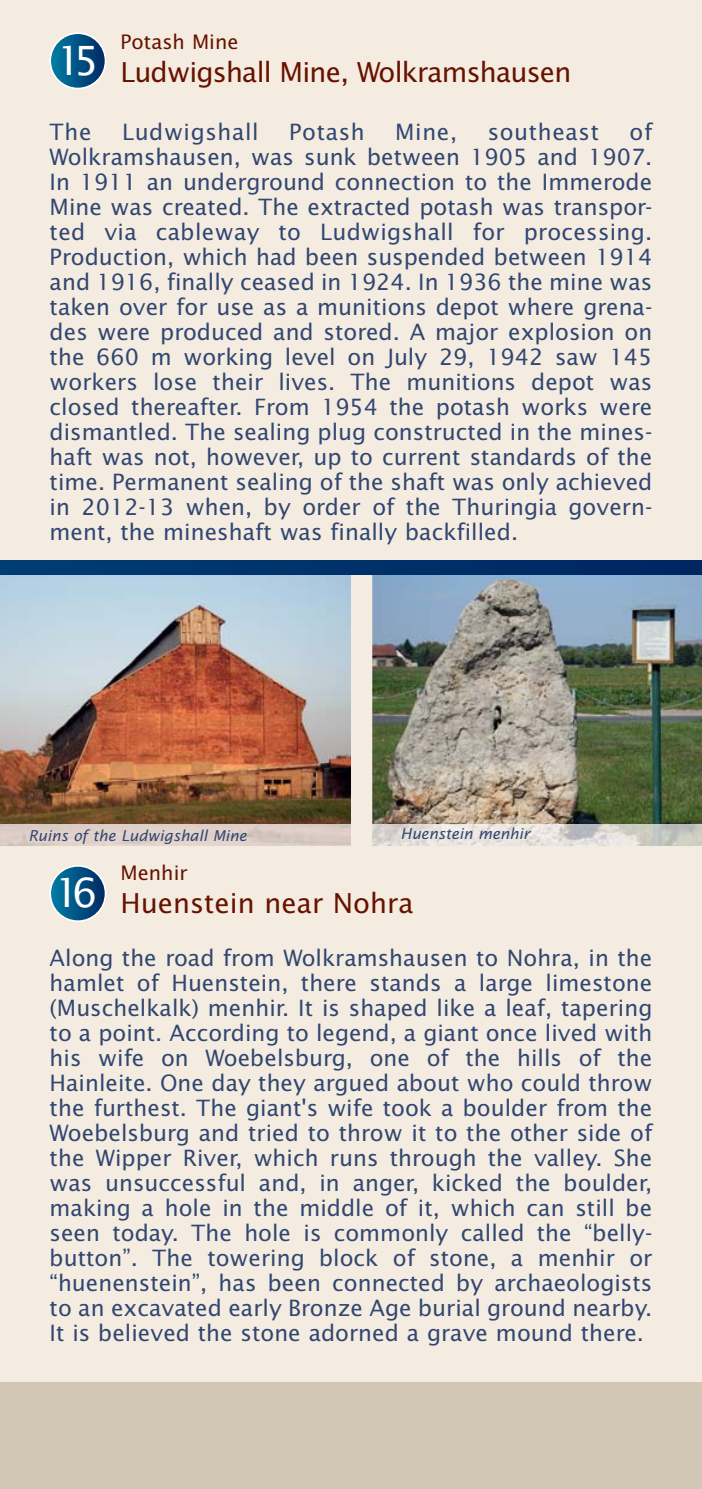
<style>
.page{position:relative;width:702px;height:1489px;background:#fff}
.page>*{position:absolute;margin:0;border:0;box-sizing:border-box;transform-origin:0 0}
.t1{font:40.25px "Lucida Sans Std";color:#fff}
.t2{font:27.5px "Lucida Sans Std";letter-spacing:-.03em;color:#671200}
.t3{font:27.5px "Lucida Sans Std";color:#671200}
.t4{font:22.5px/25px "Lucida Sans Std";color:#314671;text-align:justify}
.t5{font:22.5px "Lucida Sans Std";letter-spacing:.025em;color:#314671}
.t6{font:20px "Lucida Sans Std";color:#671200}
.t7{font:italic 15px "Lucida Sans Std";color:#314671}
</style>
<div class="page">
<div style="left:0;top:0;width:702px;height:1488px;background:#f4ece0"></div>
<div style="left:0;top:1382px;width:702px;height:106px;background:#d2c7b5"></div>
<svg style="left:50px;top:33px;width:55px;height:55px;background:#075988"></svg>
<div style="left:49px;top:32px;width:57px;height:57px;border:2px solid #fff;border-radius:50%"></div>
<svg style="left:50px;top:865px;width:55px;height:56px;background:#095a89"></svg>
<div style="left:49px;top:865px;width:57px;height:57px;border:2px solid #fff;border-radius:50%"></div>
<img style="left:0;top:574px;width:351px;height:250px">
<img style="left:372px;top:574px;width:329px;height:250px">
<img style="left:372px;top:824px;width:329px;height:21px">
<div style="left:0;top:560px;width:702px;height:14px;background:#00316a"></div>
<svg style="left:701px;top:0;width:1px;height:1488px"></svg>
<h1 class="t1" style="left:56px;top:43px;width:44px">15</h1>
<p class="t6" style="left:120px;top:33px;width:119px">Potash Mine</p>
<p class="t2" style="left:120px;top:60px;width:452px">Ludwigshall Mine, Wolkramshausen</p>
<p class="t4" style="left:50px;top:121px;width:604px;text-indent:580px">of Wolkramshausen, was sunk between 1905 and 1907.<br>In 1911 an underground connection to the Immerode Mine was created. The extracted potash was transpor&shy;ted via cableway to Ludwigshall for processing.<br>Production, which had been suspended between 1914 and 1916, finally ceased in 1924. In 1936 the mine was taken over for use as a munitions depot where grena&shy;des were produced and stored. A major explosion on the 660 m working level on July 29, 1942 saw 145 workers lose their lives. The munitions depot was closed thereafter. From 1954 the potash works were dismantled. The sealing plug constructed in the mines&shy;haft was not, however, up to current standards of the time. Permanent sealing of the shaft was only achieved in 2012-13 when, by order of the Thuringia govern&shy;ment, the mineshaft was finally backfilled.</p>
<p class="t4" style="left:50px;top:121px;width:43px">The</p>
<p class="t5" style="left:122px;top:123px;width:138px">Ludwigshall</p>
<p class="t4" style="left:289px;top:121px;width:77px">Potash</p>
<p class="t4" style="left:395px;top:121px;width:63px">Mine,</p>
<p class="t5" style="left:487px;top:123px;width:113px">southeast</p>
<p class="t7" style="left:28px;top:829px;width:220px">Ruins of the Ludwigshall Mine</p>
<p class="t7" style="left:400px;top:827px;width:131px">Huenstein menhir</p>
<h1 class="t1" style="left:55px;top:876px;width:44px">16</h1>
<p class="t6" style="left:120px;top:864px;width:69px">Menhir</p>
<p class="t3" style="left:120px;top:892px;width:294px">Huenstein near Nohra</p>
<p class="t4" style="left:50px;top:946px;width:604px">Along the road from Wolkramshausen to Nohra, in the hamlet of Huenstein, there stands a large limestone (Muschelkalk) menhir. It is shaped like a leaf, tapering to a point. According to legend, a giant once lived with his wife on Woebelsburg, one of the hills of the Hainleite. One day they argued about who could throw the furthest. The giant's wife took a boulder from the Woebelsburg and tried to throw it to the other side of the Wipper River, which runs through the valley. She was unsuccessful and, in anger, kicked the boulder, making a hole in the middle of it, which can still be seen today. The hole is commonly called the “belly&shy;button”. The towering block of stone, a menhir or “huenenstein”, has been connected by archaeologists to an excavated early Bronze Age burial ground nearby.<br>It is believed the stone adorned a grave mound there.</p>
</div>
